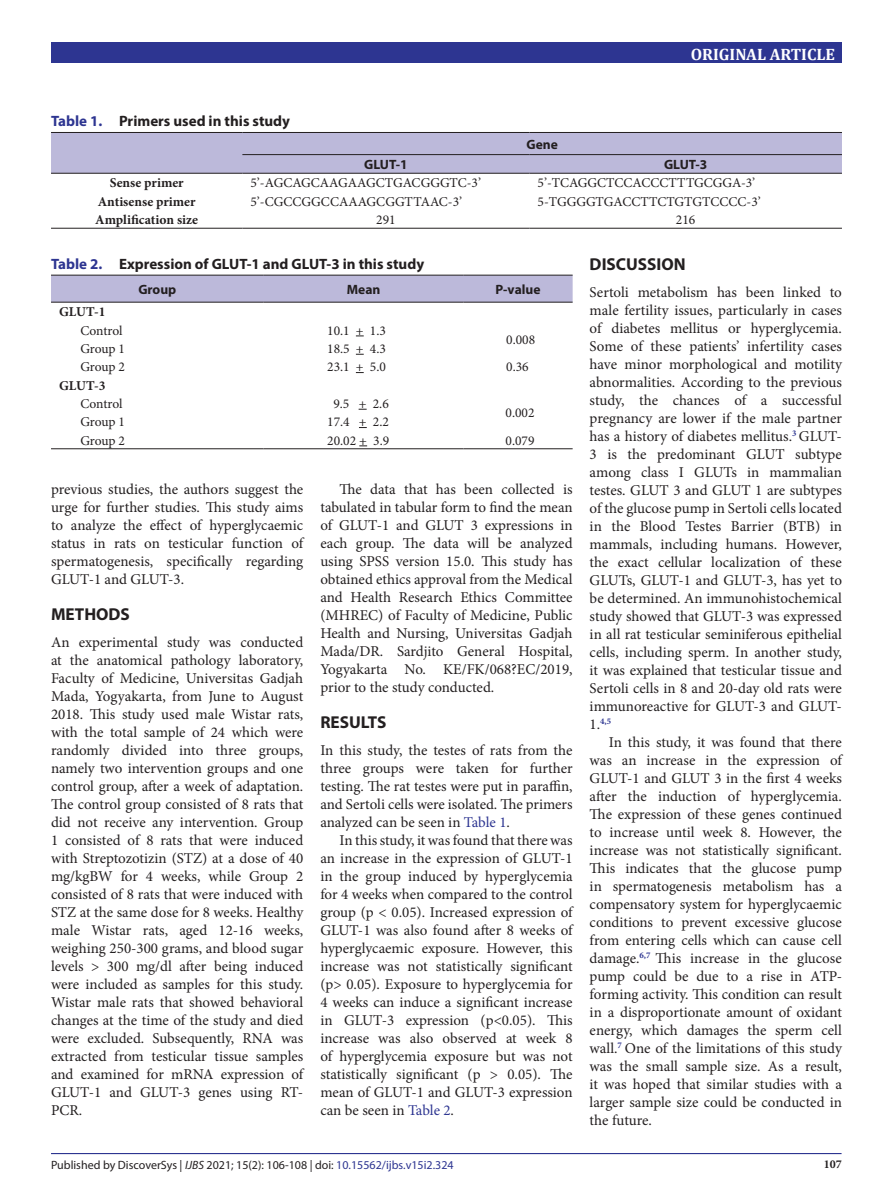
<style>
.page{position:relative;width:893px;height:1191px;background:#fff}
.page>*{position:absolute;margin:0;border:0;box-sizing:border-box;transform-origin:0 0}
.t1{font:700 17.25px "Myriad Pro";color:#231f20}
.t2{font:700 16.5px "Cambria";color:#fff}
.t3{font:15px/18px "Minion Pro";color:#231f20;text-align:justify}
.t4{font:700 15px "Myriad Pro";color:#231f20}
.t5{font:13.5px "Minion Pro";color:#231f20}
.t6{font:700 13.5px "Minion Pro";color:#231f20}
.t7{font:700 13.5px "Myriad Pro";color:#231f20}
.judul{font:12px "Myriad Pro";color:#231f20}
.judul-2{font:700 12px "Minion Pro";color:#231f20}
.t8{font:700 8.7px "Minion Pro";color:#2d3591}
.s1{color:#2d3591}
.s2{font-style:italic}
.s3{font-weight:400;font-size:15px;color:#231f20}
</style>
<div class="page">
<div style="left:52px;top:43px;width:790px;height:20px;background:#2d3591"></div>
<hr style="left:51px;top:1153px;width:790px;height:1px;background:#2d3591">
<div style="left:51px;top:133px;width:791px;height:40px;background:#bcb9da"></div>
<hr style="left:242px;top:154px;width:287px;height:1px;background:#231f20">
<hr style="left:529px;top:154px;width:313px;height:1px;background:#231f20">
<hr style="left:51px;top:228px;width:191px;height:1px;background:#231f20">
<hr style="left:242px;top:228px;width:287px;height:1px;background:#231f20">
<hr style="left:529px;top:228px;width:313px;height:1px;background:#231f20">
<hr style="left:51px;top:132px;width:191px;height:1px;background:#231f20">
<hr style="left:51px;top:173px;width:191px;height:1px;background:#231f20">
<hr style="left:242px;top:132px;width:287px;height:1px;background:#231f20">
<hr style="left:529px;top:132px;width:313px;height:1px;background:#231f20">
<hr style="left:242px;top:173px;width:287px;height:1px;background:#231f20">
<hr style="left:529px;top:173px;width:313px;height:1px;background:#231f20">
<div style="left:51px;top:276px;width:522px;height:26px;background:#bcb9da"></div>
<hr style="left:51px;top:448px;width:213px;height:1px;background:#231f20">
<hr style="left:264px;top:448px;width:199px;height:1px;background:#231f20">
<hr style="left:463px;top:448px;width:110px;height:1px;background:#231f20">
<hr style="left:51px;top:275px;width:213px;height:1px;background:#231f20">
<hr style="left:264px;top:275px;width:199px;height:1px;background:#231f20">
<hr style="left:463px;top:275px;width:110px;height:1px;background:#231f20">
<hr style="left:51px;top:302px;width:213px;height:1px;background:#231f20">
<hr style="left:264px;top:302px;width:199px;height:1px;background:#231f20">
<hr style="left:463px;top:302px;width:110px;height:1px;background:#231f20">
<p class="t4" style="left:51px;top:111px;width:241px"><span class="s1">Table 1.</span> Primers used in this study</p>
<p class="t7" style="left:526px;top:135px;width:33px">Gene</p>
<p class="t2" style="left:691px;top:43px;width:146px">ORIGINAL ARTICLE</p>
<p class="t7" style="left:364px;top:156px;width:45px">GLUT-1</p>
<p class="t7" style="left:664px;top:156px;width:45px">GLUT-3</p>
<p class="t6" style="left:110px;top:173px;width:75px">Sense primer</p>
<p class="t5" style="left:250px;top:174px;width:232px">5’-AGCAGCAAGAAGCTGACGGGTC-3’</p>
<p class="t5" style="left:537px;top:174px;width:219px">5’-TCAGGCTCCACCCTTTGCGGA-3’</p>
<p class="t6" style="left:98px;top:192px;width:99px">Antisense primer</p>
<p class="t5" style="left:250px;top:192px;width:213px">5’-CGCCGGCCAAAGCGGTTAAC-3’</p>
<p class="t5" style="left:537px;top:192px;width:225px">5-TGGGGTGACCTTCTGTGTCCCC-3’</p>
<p class="t6" style="left:95px;top:210px;width:104px">Amplification size</p>
<p class="t5" style="left:376px;top:211px;width:21px">291</p>
<p class="t5" style="left:676px;top:211px;width:21px">216</p>
<p class="t4" style="left:51px;top:254px;width:375px"><span class="s1">Table 2.</span> Expression of GLUT-1 and GLUT-3 in this study</p>
<p class="t7" style="left:138px;top:280px;width:40px">Group</p>
<p class="t7" style="left:347px;top:280px;width:35px">Mean</p>
<p class="t7" style="left:496px;top:280px;width:46px">P-value</p>
<p class="t6" style="left:59px;top:302px;width:48px">GLUT-1</p>
<p class="t5" style="left:80px;top:321px;width:44px">Control</p>
<p class="t5" style="left:327px;top:321px;width:60px">10.1 + 1.3</p>
<p class="t5" style="left:506px;top:330px;width:30px">0.008</p>
<p class="t5" style="left:80px;top:339px;width:46px">Group 1</p>
<p class="t5" style="left:327px;top:339px;width:60px">18.5 + 4.3</p>
<p class="t5" style="left:80px;top:358px;width:46px">Group 2</p>
<p class="t5" style="left:327px;top:358px;width:60px">23.1 + 5.0</p>
<p class="t5" style="left:506px;top:358px;width:24px">0.36</p>
<p class="t6" style="left:59px;top:376px;width:48px">GLUT-3</p>
<p class="t5" style="left:80px;top:394px;width:44px">Control</p>
<p class="t5" style="left:333px;top:394px;width:57px">9.5 <span class="s2">+</span> 2.6</p>
<p class="t5" style="left:506px;top:404px;width:30px">0.002</p>
<p class="t5" style="left:80px;top:413px;width:46px">Group 1</p>
<p class="t5" style="left:327px;top:413px;width:63px">17.4 + 2.2</p>
<p class="t5" style="left:80px;top:431px;width:46px">Group 2</p>
<p class="t5" style="left:327px;top:431px;width:64px">20.02 + 3.9</p>
<p class="t5" style="left:506px;top:431px;width:30px">0.079</p>
<p class="t1" style="left:590px;top:253px;width:98px">DISCUSSION</p>
<p class="t3" style="left:590px;top:283px;width:254px">Sertoli metabolism has been linked to male fertility issues, particularly in cases of diabetes mellitus or hyperglycemia.<br>Some of these patients’ infertility cases have minor morphological and motility abnormalities. According to the previous study, the chances of a successful pregnancy are lower if the male partner has a history of diabetes mellitus.<sup>3</sup> GLUT-3 is the predominant GLUT subtype among class I GLUTs in mammalian testes. GLUT 3 and GLUT 1 are subtypes of the glucose pump in Sertoli cells located in the Blood Testes Barrier (BTB) in mammals, including humans. However, the exact cellular localization of these GLUTs, GLUT-1 and GLUT-3, has yet to be determined. An immunohistochemical study showed that GLUT-3 was expressed in all rat testicular seminiferous epithelial cells, including sperm. In another study, it was explained that testicular tissue and Sertoli cells in 8 and 20-day old rats were immunoreactive for GLUT-3 and GLUT-</p>
<p class="t8" style="left:590px;top:715px;width:23px"><span class="s3">1.</span>4,5</p>
<p class="t3" style="left:590px;top:733px;width:254px;text-indent:19px">In this study, it was found that there was an increase in the expression of GLUT-1 and GLUT 3 in the first 4 weeks after the induction of hyperglycemia.<br>The expression of these genes continued to increase until week 8. However, the increase was not statistically significant.<br>This indicates that the glucose pump in spermatogenesis metabolism has a compensatory system for hyperglycaemic conditions to prevent excessive glucose from entering cells which can cause cell damage.<sup>6,7</sup> This increase in the glucose pump could be due to a rise in ATP&shy;forming activity. This condition can result in a disproportionate amount of oxidant energy, which damages the sperm cell wall.<sup>7</sup> One of the limitations of this study was the small sample size. As a result, it was hoped that similar studies with a larger sample size could be conducted in the future.</p>
<p class="t3" style="left:320px;top:480px;width:254px;text-indent:19px">The data that has been collected is tabulated in tabular form to find the mean of GLUT-1 and GLUT 3 expressions in each group. The data will be analyzed using SPSS version 15.0. This study has obtained ethics approval from the Medical and Health Research Ethics Committee (MHREC) of Faculty of Medicine, Public Health and Nursing, Universitas Gadjah Mada/DR. Sardjito General Hospital, Yogyakarta No. KE/FK/068?EC/2019, prior to the study conducted.</p>
<p class="t1" style="left:320px;top:711px;width:68px">RESULTS</p>
<p class="t3" style="left:320px;top:741px;width:254px">In this study, the testes of rats from the three groups were taken for further testing. The rat testes were put in paraffin, and Sertoli cells were isolated. The primers analyzed can be seen in <span class="s1">Table 1</span>.</p>
<p class="t3" style="left:320px;top:831px;width:254px;text-indent:19px">In this study, it was found that there was an increase in the expression of GLUT-1 in the group induced by hyperglycemia for 4 weeks when compared to the control group (p &lt; 0.05). Increased expression of GLUT-1 was also found after 8 weeks of hyperglycaemic exposure. However, this increase was not statistically significant (p&gt; 0.05). Exposure to hyperglycemia for 4 weeks can induce a significant increase in GLUT-3 expression (p&lt;0.05). This increase was also observed at week 8 of hyperglycemia exposure but was not statistically significant (p &gt; 0.05). The mean of GLUT-1 and GLUT-3 expression can be seen in <span class="s1">Table 2</span>.</p>
<p class="t3" style="left:51px;top:480px;width:254px">previous studies, the authors suggest the urge for further studies. This study aims to analyze the effect of hyperglycaemic status in rats on testicular function of spermatogenesis, specifically regarding GLUT-1 and GLUT-3.</p>
<p class="t1" style="left:51px;top:603px;width:80px">METHODS</p>
<p class="t3" style="left:51px;top:633px;width:254px">An experimental study was conducted at the anatomical pathology laboratory, Faculty of Medicine, Universitas Gadjah Mada, Yogyakarta, from June to August 2018. This study used male Wistar rats, with the total sample of 24 which were randomly divided into three groups, namely two intervention groups and one control group, after a week of adaptation.<br>The control group consisted of 8 rats that did not receive any intervention. Group 1 consisted of 8 rats that were induced with Streptozotizin (STZ) at a dose of 40 mg/kgBW for 4 weeks, while Group 2 consisted of 8 rats that were induced with STZ at the same dose for 8 weeks. Healthy male Wistar rats, aged 12-16 weeks, weighing 250-300 grams, and blood sugar levels &gt; 300 mg/dl after being induced were included as samples for this study.<br>Wistar male rats that showed behavioral changes at the time of the study and died were excluded. Subsequently, RNA was extracted from testicular tissue samples and examined for mRNA expression of GLUT-1 and GLUT-3 genes using RT-PCR.</p>
<p class="judul" style="left:51px;top:1157px;width:404px">Published by DiscoverSys | <span class="s2">IJBS</span> 2021; 15(2): 106-108 | doi: <span class="s1">10.15562/ijbs.v15i2.324</span></p>
<p class="judul-2" style="left:824px;top:1156px;width:19px">107</p>
</div>
